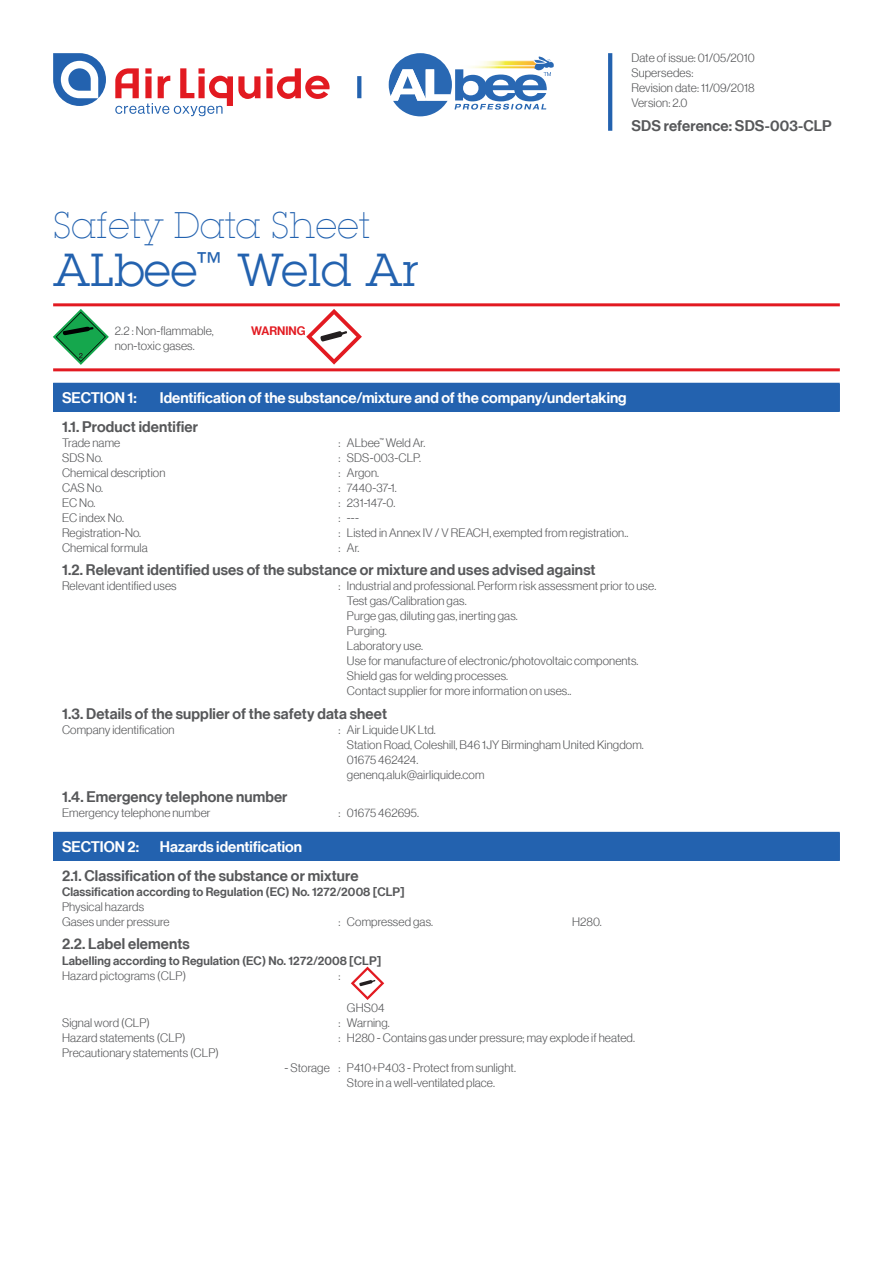
<style>
.page{position:relative;width:893px;height:1263px;background:#fff}
.page>*{position:absolute;margin:0;border:0;box-sizing:border-box;transform-origin:0 0}
.t1{font:45px "Lubalin Graph Std";letter-spacing:.01em;color:#2362af}
.t2{font:200 36px "Lubalin Graph Std";letter-spacing:.01em;color:#2362af}
.t3{font:15px "N Haas Grotesk DS Pro 65 Md";letter-spacing:.01em;color:#57585a}
.t4{font:15px "N Haas Grotesk DS Pro 65 Md";color:#fff}
.t5{font:12px/15px "N Haas Grotesk DS Pro 45 Lt";letter-spacing:.01em;color:#57585a}
.t6{font:12px "N Haas Grotesk DS Pro 65 Md";letter-spacing:.01em;color:#57585a}
.t7{font:12px "N Haas Grotesk DS Pro 65 Md";color:#e21a21}
</style>
<div class="page">
<hr style="left:53px;top:303px;width:787px;height:3px;background:#e21a21">
<hr style="left:53px;top:368px;width:787px;height:3px;background:#e21a21">
<div style="left:54px;top:383px;width:785px;height:29px;background:#2362af"></div>
<hr style="left:53px;top:383px;width:787px;height:1px;background:#2362af">
<svg style="left:53px;top:384px;width:1px;height:28px"></svg>
<svg style="left:839px;top:384px;width:1px;height:28px"></svg>
<div style="left:54px;top:832px;width:785px;height:29px;background:#2362af"></div>
<hr style="left:53px;top:832px;width:787px;height:1px;background:#2362af">
<svg style="left:53px;top:833px;width:1px;height:28px"></svg>
<svg style="left:839px;top:833px;width:1px;height:28px"></svg>
<svg style="left:608px;top:53px;width:4px;height:78px"></svg>
<svg style="left:306px;top:309px;width:56px;height:56px"></svg>
<svg style="left:351px;top:966px;width:33px;height:34px"></svg>
<svg style="left:266px;top:68px;width:64px;height:31px"></svg>
<svg style="left:53px;top:53px;width:53px;height:53px"></svg>
<svg style="left:115px;top:68px;width:145px;height:48px"></svg>
<svg style="left:357px;top:76px;width:4px;height:22px"></svg>
<svg style="left:389px;top:53px;width:165px;height:63px"></svg>
<svg style="left:53px;top:309px;width:56px;height:56px"></svg>
<p class="t2" style="left:53px;top:205px;width:318px">Safety Data Sheet</p>
<p class="t1" style="left:53px;top:242px;width:367px">ALbee<sup>™</sup> Weld Ar</p>
<p class="t5" style="left:115px;top:323px;width:100px">2.2 : Non-flammable, non-toxic gases.</p>
<p class="t7" style="left:251px;top:323px;width:56px">WARNING</p>
<p class="t5" style="left:631px;top:51px;width:125px">Date of issue: 01/05/2010<br>Supersedes:<br>Revision date: 11/09/2018<br>Version: 2.0</p>
<p class="t3" style="left:631px;top:117px;width:202px">SDS reference: SDS-003-CLP</p>
<p class="t4" style="left:62px;top:389px;width:76px">SECTION 1:</p>
<p class="t4" style="left:160px;top:389px;width:468px">Identification of the substance/mixture and of the company/undertaking</p>
<p class="t3" style="left:62px;top:418px;width:137px">1.1. Product identifier</p>
<p class="t5" style="left:62px;top:435px;width:60px">Trade name</p>
<p class="t5" style="left:338px;top:435px;width:89px">: ALbee<sup>™</sup> Weld Ar.</p>
<p class="t5" style="left:62px;top:450px;width:42px">SDS No.</p>
<p class="t5" style="left:338px;top:450px;width:84px">: SDS-003-CLP.</p>
<p class="t5" style="left:62px;top:465px;width:105px">Chemical description</p>
<p class="t5" style="left:338px;top:465px;width:42px">: Argon.</p>
<p class="t5" style="left:62px;top:480px;width:43px">CAS No.</p>
<p class="t5" style="left:338px;top:480px;width:60px">: 7440-37-1.</p>
<p class="t5" style="left:62px;top:495px;width:35px">EC No.</p>
<p class="t5" style="left:338px;top:495px;width:58px">: 231-147-0.</p>
<p class="t5" style="left:62px;top:510px;width:63px">EC index No.</p>
<p class="t5" style="left:338px;top:510px;width:22px">: ---</p>
<p class="t5" style="left:62px;top:525px;width:81px">Registration-No.</p>
<p class="t5" style="left:338px;top:525px;width:291px">: Listed in Annex IV / V REACH, exempted from registration..</p>
<p class="t5" style="left:62px;top:540px;width:87px">Chemical formula</p>
<p class="t5" style="left:338px;top:540px;width:23px">: Ar.</p>
<p class="t3" style="left:62px;top:561px;width:535px">1.2. Relevant identified uses of the substance or mixture and uses advised against</p>
<p class="t5" style="left:62px;top:579px;width:116px">Relevant identified uses</p>
<p class="t5" style="left:338px;top:579px;width:319px">: Industrial and professional. Perform risk assessment prior to use.</p>
<p class="t5" style="left:347px;top:594px;width:121px">Test gas/Calibration gas.</p>
<p class="t5" style="left:347px;top:609px;width:172px">Purge gas, diluting gas, inerting gas.</p>
<p class="t5" style="left:347px;top:624px;width:41px">Purging.</p>
<p class="t5" style="left:347px;top:639px;width:78px">Laboratory use.</p>
<p class="t5" style="left:347px;top:654px;width:293px">Use for manufacture of electronic/photovoltaic components.</p>
<p class="t5" style="left:347px;top:669px;width:163px">Shield gas for welding processes.</p>
<p class="t5" style="left:347px;top:684px;width:226px">Contact supplier for more information on uses..</p>
<p class="t3" style="left:62px;top:705px;width:326px">1.3. Details of the supplier of the safety data sheet</p>
<p class="t5" style="left:62px;top:722px;width:114px">Company identification</p>
<p class="t5" style="left:338px;top:722px;width:99px">: Air Liquide UK Ltd.</p>
<p class="t5" style="left:347px;top:737px;width:298px">Station Road, Coleshill, B46 1JY Birmingham United Kingdom.</p>
<p class="t5" style="left:347px;top:752px;width:73px">01675 462424.</p>
<p class="t5" style="left:347px;top:767px;width:139px">genenq.aluk@airliquide.com</p>
<p class="t3" style="left:62px;top:788px;width:227px">1.4. Emergency telephone number</p>
<p class="t5" style="left:62px;top:806px;width:150px">Emergency telephone number</p>
<p class="t5" style="left:338px;top:806px;width:82px">: 01675 462695.</p>
<p class="t4" style="left:62px;top:838px;width:79px">SECTION 2:</p>
<p class="t4" style="left:160px;top:838px;width:144px">Hazards identification</p>
<p class="t3" style="left:62px;top:867px;width:298px">2.1. Classification of the substance or mixture</p>
<p class="t6" style="left:62px;top:885px;width:344px">Classification according to Regulation (EC) No. 1272/2008 [CLP]</p>
<p class="t5" style="left:62px;top:899px;width:109px">Physical hazards<br>Gases under pressure</p>
<p class="t5" style="left:338px;top:914px;width:96px">: Compressed gas.</p>
<p class="t5" style="left:572px;top:914px;width:31px">H280.</p>
<p class="t3" style="left:62px;top:935px;width:129px">2.2. Label elements</p>
<p class="t6" style="left:62px;top:953px;width:321px">Labelling according to Regulation (EC) No. 1272/2008 [CLP]</p>
<p class="t5" style="left:62px;top:968px;width:126px">Hazard pictograms (CLP)</p>
<p class="t5" style="left:338px;top:968px;width:4px">:</p>
<p class="t5" style="left:347px;top:1000px;width:39px">GHS04</p>
<p class="t5" style="left:62px;top:1015px;width:90px">Signal word (CLP)</p>
<p class="t5" style="left:338px;top:1015px;width:53px">: Warning.</p>
<p class="t5" style="left:62px;top:1030px;width:125px">Hazard statements (CLP)</p>
<p class="t5" style="left:338px;top:1030px;width:298px">: H280 - Contains gas under pressure; may explode if heated.</p>
<p class="t5" style="left:62px;top:1045px;width:158px">Precautionary statements (CLP)</p>
<p class="t5" style="left:347px;top:1060px;width:170px;text-indent:-62px">- Storage : P410+P403 - Protect from sunlight.<br>Store in a well-ventilated place.</p>
</div>
